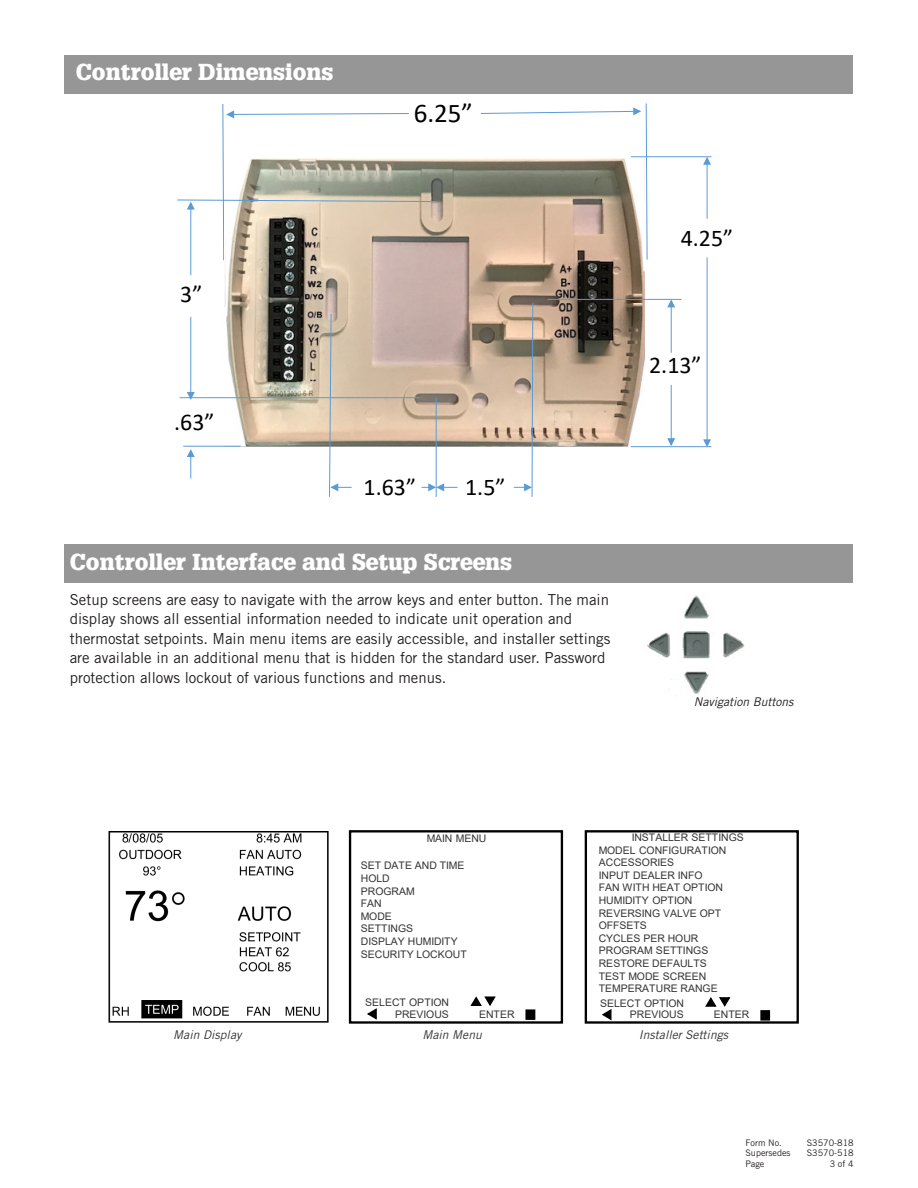
<style>
.page{position:relative;width:918px;height:1188px;background:#fff}
.page>*{position:absolute;margin:0;border:0;box-sizing:border-box;transform-origin:0 0}
.t1{font:27px "Calibri";color:#000}
.t2{font:24px "Calibri";color:#000}
.t3{font:900 22.5px "Glypha 75";color:#fff}
.t4{font:15.15px/19.5px "Trade Gothic LT Std";color:#231f20}
.t5{font:italic 12px "Trade Gothic LT Std";letter-spacing:.005em;color:#343434}
.t6{font:italic 12px "Trade Gothic LT Std";color:#231f20}
.t7{font:10.5px/12.6px "Arial";color:#343434}
.t8{font:9px "Trade Gothic LT Std";color:#231f20}
</style>
<div class="page">
<div style="left:65px;top:544px;width:788px;height:39px;background:#969696"></div>
<div style="left:65px;top:55px;width:788px;height:39px;background:#969696"></div>
<img style="left:224px;top:157px;width:425px;height:292px">
<hr style="left:631px;top:156px;width:80px;height:1px;background:#5b9bd5">
<hr style="left:631px;top:446px;width:80px;height:1px;background:#5b9bd5">
<hr style="left:436px;top:398px;width:1px;height:99px;background:#5b9bd5">
<hr style="left:180px;top:397px;width:240px;height:1px;background:#5b9bd5">
<hr style="left:548px;top:299px;width:134px;height:1px;background:#5b9bd5">
<hr style="left:671px;top:306px;width:1px;height:47px;background:#5b9bd5">
<svg style="left:667px;top:299px;width:8px;height:8px"></svg>
<hr style="left:190px;top:208px;width:1px;height:67px;background:#5b9bd5">
<hr style="left:190px;top:317px;width:1px;height:76px;background:#5b9bd5">
<svg style="left:187px;top:392px;width:8px;height:8px"></svg>
<hr style="left:183px;top:446px;width:58px;height:1px;background:#5b9bd5">
<hr style="left:671px;top:385px;width:1px;height:55px;background:#5b9bd5">
<svg style="left:667px;top:438px;width:8px;height:8px"></svg>
<hr style="left:707px;top:257px;width:1px;height:184px;background:#5b9bd5">
<svg style="left:703px;top:439px;width:8px;height:8px"></svg>
<hr style="left:707px;top:163px;width:1px;height:56px;background:#5b9bd5">
<svg style="left:703px;top:157px;width:8px;height:8px"></svg>
<svg style="left:187px;top:449px;width:8px;height:29px"></svg>
<svg style="left:329px;top:313px;width:23px;height:184px"></svg>
<svg style="left:422px;top:483px;width:36px;height:8px"></svg>
<svg style="left:514px;top:302px;width:19px;height:195px"></svg>
<svg style="left:480px;top:103px;width:167px;height:157px"></svg>
<svg style="left:177px;top:104px;width:260px;height:156px"></svg>
<img style="left:647px;top:595px;width:98px;height:99px">
<img style="left:109px;top:831px;width:220px;height:191px">
<div style="left:349px;top:830px;width:214px;height:194px;border:2px solid #000"></div>
<div style="left:585px;top:830px;width:214px;height:194px;border:2px solid #000"></div>
<svg style="left:705px;top:997px;width:26px;height:10px"></svg>
<svg style="left:602px;top:1009px;width:10px;height:12px"></svg>
<div style="left:760px;top:1010px;width:10px;height:11px;background:#000;border:1px solid #000"></div>
<svg style="left:470px;top:996px;width:26px;height:10px"></svg>
<svg style="left:367px;top:1008px;width:10px;height:12px"></svg>
<div style="left:525px;top:1009px;width:10px;height:11px;background:#000;border:1px solid #000"></div>
<p class="t3" style="left:76px;top:59px;width:259px">Controller Dimensions</p>
<h1 class="t1" style="left:414px;top:94px;width:61px">6.25”</h1>
<h2 class="t2" style="left:180px;top:278px;width:24px">3”</h2>
<h2 class="t2" style="left:174px;top:405px;width:42px">.63”</h2>
<h2 class="t2" style="left:364px;top:471px;width:54px">1.63”</h2>
<h2 class="t2" style="left:465px;top:471px;width:42px">1.5”</h2>
<p class="t3" style="left:70px;top:548px;width:444px">Controller Interface and Setup Screens</p>
<p class="t4" style="left:70px;top:590px;width:542px">Setup screens are easy to navigate with the arrow keys and enter button. The main display shows all essential information needed to indicate unit operation and thermostat setpoints. Main menu items are easily accessible, and installer settings are available in an additional menu that is hidden for the standard user. Password protection allows lockout of various functions and menus.</p>
<h2 class="t2" style="left:681px;top:221px;width:54px">4.25”</h2>
<h2 class="t2" style="left:649px;top:349px;width:54px">2.13”</h2>
<p class="t6" style="left:694px;top:694px;width:101px">Navigation Buttons</p>
<p class="t7" style="left:427px;top:832px;width:61px">MAIN MENU</p>
<p class="t7" style="left:632px;top:831px;width:114px">INSTALLER SETTINGS</p>
<p class="t7" style="left:361px;top:859px;width:108px">SET DATE AND TIME<br>HOLD<br>PROGRAM<br>FAN<br>MODE<br>SETTINGS<br>DISPLAY HUMIDITY<br>SECURITY LOCKOUT</p>
<p class="t7" style="left:365px;top:996px;width:85px">SELECT OPTION</p>
<p class="t7" style="left:395px;top:1008px;width:55px">PREVIOUS</p>
<p class="t7" style="left:479px;top:1008px;width:37px">ENTER</p>
<p class="t7" style="left:599px;top:843px;width:129px">MODEL CONFIGURATION<br>ACCESSORIES<br>INPUT DEALER INFO<br>FAN WITH HEAT OPTION<br>HUMIDITY OPTION<br>REVERSING VALVE OPT<br>OFFSETS<br>CYCLES PER HOUR<br>PROGRAM SETTINGS<br>RESTORE DEFAULTS<br>TEST MODE SCREEN<br>TEMPERATURE RANGE</p>
<p class="t7" style="left:600px;top:997px;width:85px">SELECT OPTION</p>
<p class="t7" style="left:630px;top:1008px;width:55px">PREVIOUS</p>
<p class="t7" style="left:714px;top:1008px;width:37px">ENTER</p>
<p class="t5" style="left:173px;top:1027px;width:70px">Main Display</p>
<p class="t5" style="left:639px;top:1027px;width:91px">Installer Settings</p>
<p class="t5" style="left:422px;top:1027px;width:61px">Main Menu</p>
<p class="t8" style="left:746px;top:1137px;width:38px">Form No.</p>
<p class="t8" style="left:807px;top:1137px;width:48px">S3570-818</p>
<p class="t8" style="left:746px;top:1148px;width:46px">Supersedes</p>
<p class="t8" style="left:807px;top:1148px;width:48px">S3570-518</p>
<p class="t8" style="left:746px;top:1158px;width:20px">Page</p>
<p class="t8" style="left:830px;top:1158px;width:25px">3 of 4</p>
</div>
